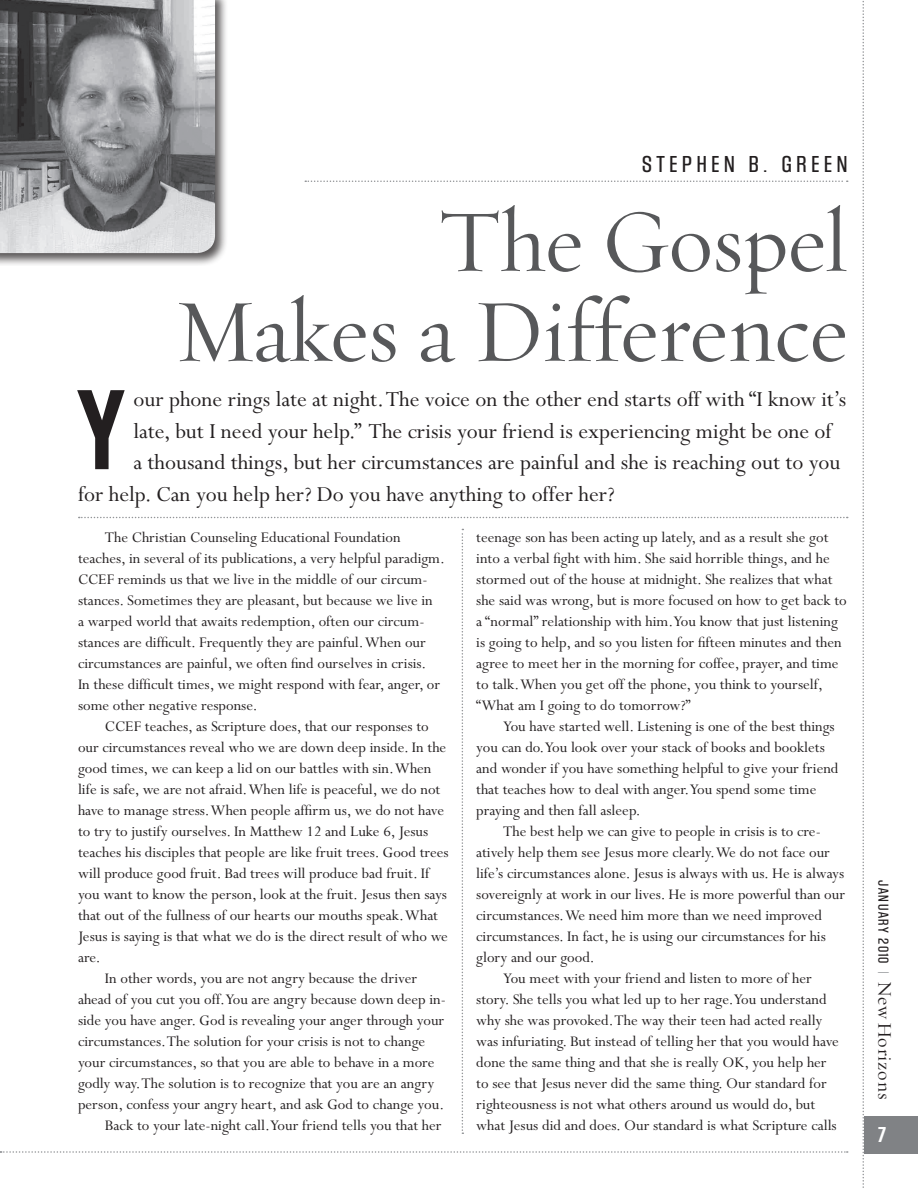
<style>
.page{position:relative;width:918px;height:1188px;background:#fff}
.page>*{position:absolute;margin:0;border:0;box-sizing:border-box;transform-origin:0 0}
.Feature_first_paragr{font:118.5px "Block Gothic Bold Cond";color:#231f20}
.Feature_title{font:90px/90px "Requiem Display HTF Roman";color:#57585a;text-align:right}
.Feature_first_paragr-2{font:24px "Perpetua";color:#231f20}
.Feature_author{font:24px "Block Gothic Med Cond";letter-spacing:.2em;color:#231f20}
.t1{font:22.5px "Block Gothic Bold Cond";color:#fff}
.Feature_text{font:16.5px/21px "Perpetua";color:#231f20}
.t2{font:15px "Block Gothic Med Cond";letter-spacing:.09em;color:#231f20}
.s1{color:#939598}
.s2{font-family:"Requiem Display HTF Roman";font-size:19.5px}
</style>
<div class="page">
<svg style="left:862px;top:1px;width:2px;height:1187px"></svg>
<svg style="left:305px;top:181px;width:543px;height:1px"></svg>
<svg style="left:79px;top:517px;width:769px;height:1px"></svg>
<svg style="left:462px;top:529px;width:1px;height:605px"></svg>
<svg style="left:0;top:1151px;width:848px;height:2px"></svg>
<div style="left:0;top:0;width:229px;height:266px;background:#231f20;opacity:.75"></div>
<img style="left:0;top:0;width:215px;height:253px">
<div style="left:864px;top:1116px;width:54px;height:37px;background:#808285"></div>
<p class="Feature_author" style="left:642px;top:152px;width:207px">STEPHEN B. GREEN</p>
<p class="Feature_title" style="left:174px;top:199px;width:675px">The Gospel<br>Makes a Difference</p>
<p class="Feature_first_paragr" style="left:78px;top:368px;width:47px">Y</p>
<p class="Feature_first_paragr-2" style="left:133px;top:387px;width:714px">our phone rings late at night. The voice on the other end starts off with “I know it’s</p>
<p class="Feature_first_paragr-2" style="left:133px;top:418px;width:700px">late, but I need your help.” The crisis your friend is experiencing might be one of</p>
<p class="Feature_first_paragr-2" style="left:133px;top:450px;width:709px">a thousand things, but her circumstances are painful and she is reaching out to you</p>
<p class="Feature_first_paragr-2" style="left:78px;top:481px;width:538px">for help. Can you help her? Do you have anything to offer her?</p>
<p class="Feature_text" style="left:78px;top:527px;width:369px;text-indent:27px">The Christian Counseling Educational Foundation teaches, in several of its publications, a very helpful paradigm.<br>CCEF reminds us that we live in the middle of our circum&shy;stances. Sometimes they are pleasant, but because we live in<br>a warped world that awaits redemption, often our circum&shy;stances are difficult. Frequently they are painful. When our circumstances are painful, we often find ourselves in crisis.<br>In these difficult times, we might respond with fear, anger, or some other negative response.</p>
<p class="Feature_text" style="left:78px;top:716px;width:372px;text-indent:27px">CCEF teaches, as Scripture does, that our responses to our circumstances reveal who we are down deep inside. In the good times, we can keep a lid on our battles with sin. When life is safe, we are not afraid. When life is peaceful, we do not have to manage stress. When people affirm us, we do not have to try to justify ourselves. In Matthew 12 and Luke 6, Jesus teaches his disciples that people are like fruit trees. Good trees will produce good fruit. Bad trees will produce bad fruit. If you want to know the person, look at the fruit. Jesus then says that out of the fullness of our hearts our mouths speak. What Jesus is saying is that what we do is the direct result of who we are.</p>
<p class="Feature_text" style="left:78px;top:968px;width:370px;text-indent:27px">In other words, you are not angry because the driver ahead of you cut you off. You are angry because down deep in&shy;side you have anger. God is revealing your anger through your circumstances. The solution for your crisis is not to change your circumstances, so that you are able to behave in a more godly way. The solution is to recognize that you are an angry person, confess your angry heart, and ask God to change you.</p>
<p class="Feature_text" style="left:105px;top:1115px;width:338px">Back to your late-night call. Your friend tells you that her</p>
<p class="Feature_text" style="left:476px;top:527px;width:372px">teenage son has been acting up lately, and as a result she got into a verbal fight with him. She said horrible things, and he stormed out of the house at midnight. She realizes that what she said was wrong, but is more focused on how to get back to a “normal” relationship with him. You know that just listening is going to help, and so you listen for fifteen minutes and then agree to meet her in the morning for coffee, prayer, and time to talk. When you get off the phone, you think to yourself, “What am I going to do tomorrow?”</p>
<p class="Feature_text" style="left:476px;top:716px;width:364px;text-indent:27px">You have started well. Listening is one of the best things you can do. You look over your stack of books and booklets and wonder if you have something helpful to give your friend that teaches how to deal with anger. You spend some time praying and then fall asleep.</p>
<p class="Feature_text" style="left:476px;top:821px;width:370px;text-indent:27px">The best help we can give to people in crisis is to cre&shy;atively help them see Jesus more clearly. We do not face our life’s circumstances alone. Jesus is always with us. He is always sovereignly at work in our lives. He is more powerful than our circumstances. We need him more than we need improved circumstances. In fact, he is using our circumstances for his glory and our good.</p>
<p class="Feature_text" style="left:476px;top:968px;width:364px;text-indent:27px">You meet with your friend and listen to more of her story. She tells you what led up to her rage. You understand why she was provoked. The way their teen had acted really was infuriating. But instead of telling her that you would have done the same thing and that she is really OK, you help her to see that Jesus never did the same thing. Our standard for righteousness is not what others around us would do, but what Jesus did and does. Our standard is what Scripture calls</p>
<p class="t2" style="left:891px;top:880px;width:220px;rotate:90deg">JANUARY 2010 <span class="s1">|</span> <span class="s2">NewHorizons</span></p>
<p class="t1" style="left:878px;top:1123px;width:11px">7</p>
</div>
